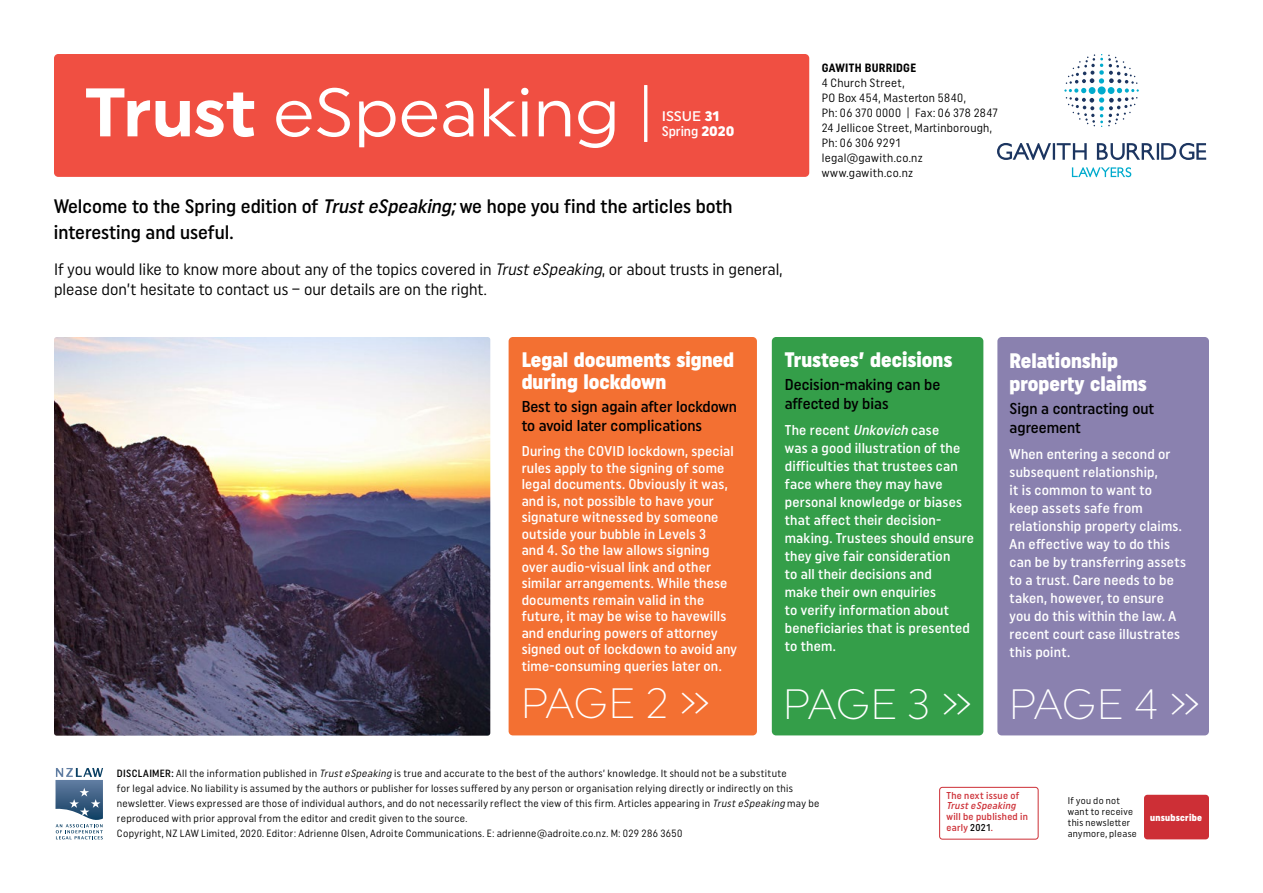
<style>
.page{position:relative;width:1263px;height:893px;background:#fff}
.page>*{position:absolute;margin:0;border:0;box-sizing:border-box;transform-origin:0 0}
.t1{font:68.55px "Uniform";color:#fff}
.t2{font:300 42.3px "Uniform";letter-spacing:-.02em;color:#fff}
.t3{font:900 21px/22.5px "Uniform Condensed";color:#fff}
.t4{font:500 19.5px/25.5px "Uniform Condensed";color:#000}
.t5{font:16.5px/19.5px "Uniform Condensed";color:#000}
.t6{font:500 15.75px/18.8px "Uniform Condensed";color:#000}
.t7{font:500 14.25px/18px "Uniform Condensed";letter-spacing:.015em;color:#fff}
.t8{font:500 13.95px "Uniform Condensed";color:#fff}
.t9{font:500 13.95px "Uniform";color:#fff}
.t10{font:12px/15px "Uniform Condensed";letter-spacing:.025em;color:#000}
.t11{font:700 12px "Uniform Condensed";letter-spacing:.02em;color:#000}
.t12{font:10.5px/15px "Uniform Condensed";letter-spacing:.025em;color:#000}
.t13{font:500 10.05px/10.9px "Uniform Condensed";letter-spacing:.03em;color:#cd2f36}
.t14{font:italic 500 10.05px "Uniform Condensed";color:#cd2f36}
.t15{font:9.75px/11.1px "Uniform Condensed";letter-spacing:.03em;color:#000}
.t16{font:900 9.75px "Uniform Condensed";letter-spacing:.025em;color:#fff}
.s1{font-weight:700}
.s2{font-weight:900}
.s3{font-family:"Uniform";font-weight:900}
.s4{font-style:italic}
.s5{font-weight:500}
.s6{color:#000}
</style>
<div class="page">
<div style="left:54px;top:54px;width:755px;height:123px;background:#f04f42;border-radius:4px"></div>
<div style="left:997px;top:337px;width:212px;height:398px;background:#8a81af;border-radius:4px"></div>
<div style="left:772px;top:337px;width:211px;height:398px;background:#349e49;border-radius:4px"></div>
<div style="left:509px;top:337px;width:248px;height:398px;background:#f37032;border-radius:4px"></div>
<div style="left:1144px;top:795px;width:65px;height:44px;background:#cd2f36;border-radius:3px"></div>
<svg style="left:55px;top:768px;width:48px;height:71px"></svg>
<div style="left:939px;top:787px;width:99px;height:52px;border:1px solid #cd2f36;border-radius:3px"></div>
<img style="left:54px;top:337px;width:436px;height:399px">
<hr style="left:644px;top:85px;width:3px;height:57px;background:#fff">
<svg style="left:997px;top:143px;width:209px;height:17px"></svg>
<svg style="left:1072px;top:167px;width:59px;height:10px"></svg>
<svg style="left:1064px;top:54px;width:75px;height:73px"></svg>
<h1 class="t1" style="left:85px;top:71px;width:536px"><span class="s1">Trust</span> eSpeaking</h1>
<p class="t9" style="left:662px;top:108px;width:60px">ISSUE <span class="s2">31</span></p>
<p class="t8" style="left:662px;top:123px;width:74px">Spring <span class="s3">2020</span></p>
<h3 class="t4" style="left:54px;top:193px;width:680px">Welcome to the Spring edition of <span class="s4">TrusteSpeaking;</span>we hope you find the articles both interesting and useful.</h3>
<p class="t5" style="left:54px;top:259px;width:730px">If you would like to know more about any of the topics covered in <span class="s4">TrusteSpeaking</span>, or about trusts in general, please don’t hesitate to contact us – our details are on the right.</p>
<p class="t11" style="left:822px;top:60px;width:96px">GAWITH BURRIDGE</p>
<p class="t10" style="left:822px;top:75px;width:178px">4 Church Street,<br>PO Box 454, Masterton 5840,<br>Ph: 06 370 0000 | Fax: 06 378 2847<br>24 Jellicoe Street, Martinborough,<br>Ph: 06 306 9291 legal@gawith.co.nz www.gawith.co.nz</p>
<h3 class="t3" style="left:522px;top:348px;width:214px">Legal documents signed during lockdown</h3>
<p class="t6" style="left:522px;top:397px;width:217px">Best to sign again after lockdown to avoid later complications</p>
<p class="t7" style="left:522px;top:443px;width:217px;line-height:16.5px">During the COVID lockdown, special rules apply to the signing of some legal documents. Obviously it was, and is, not possible to have your signature witnessed by someone outside your bubble in Levels 3<br>and 4. So the law allows signing over audio-visual link and other similar arrangements. While these documents remain valid in the future, it may be wise to havewills and enduring powers of attorney signed out of lockdown to avoid any time-consuming queries later on.</p>
<h3 class="t3" style="left:785px;top:348px;width:169px">Trustees’ decisions</h3>
<p class="t6" style="left:785px;top:375px;width:157px">Decision-making can be affected by bias</p>
<p class="t7" style="left:785px;top:421px;width:191px">The recent <span class="s4">Unkovich</span> case<br>was a good illustration of the difficulties that trustees can face where they may have personal knowledge or biases that affect their decision&shy;making. Trustees should ensure they give fair consideration<br>to all their decisions and<br>make their own enquiries<br>to verify information about beneficiaries that is presented to them.</p>
<h3 class="t3" style="left:1009px;top:349px;width:139px">Relationship property claims</h3>
<p class="t6" style="left:1009px;top:399px;width:146px">Sign a contracting out agreement</p>
<p class="t7" style="left:1009px;top:445px;width:178px">When entering a second or subsequent relationship,<br>it is common to want to<br>keep assets safe from relationship property claims.<br>An effective way to do this can be by transferring assets to a trust. Care needs to be taken, however, to ensure you do this within the law. A recent court case illustrates this point.</p>
<h2 class="t2" style="left:520px;top:678px;width:191px">PAGE 2 »</h2>
<h2 class="t2" style="left:782px;top:679px;width:419px">PAGE 3 » PAGE 4 »</h2>
<p class="t12" style="left:117px;top:766px;width:704px"><span class="s5">DISCLAIMER:</span> All the information published in <span class="s4">TrusteSpeaking</span>is true and accurate to the best of the authors’ knowledge. It should not be a substitute<br>for legal advice. No liability is assumed by the authors or publisher for losses suffered by any person or organisation relying directly or indirectly on this newsletter. Views expressed are those of individual authors, and do not necessarily reflect the view of this firm. Articles appearing in <span class="s4">TrusteSpeaking</span> may be reproduced with prior approval from the editor and credit given to the source.<br>Copyright, NZ LAW Limited, 2020. Editor: Adrienne Olsen, Adroite Communications. E: adrienne@adroite.co.nz. M: 029 286 3650</p>
<p class="t13" style="left:946px;top:789px;width:74px">The next issue of</p>
<p class="t14" style="left:946px;top:800px;width:73px">TrusteSpeaking</p>
<p class="t13" style="left:946px;top:811px;width:83px">will be published in early <span class="s6">2021</span>.</p>
<p class="t16" style="left:1150px;top:811px;width:53px">unsubscribe</p>
<p class="t15" style="left:1068px;top:795px;width:71px">If you do not want to receive this newsletter anymore, please</p>
</div>
